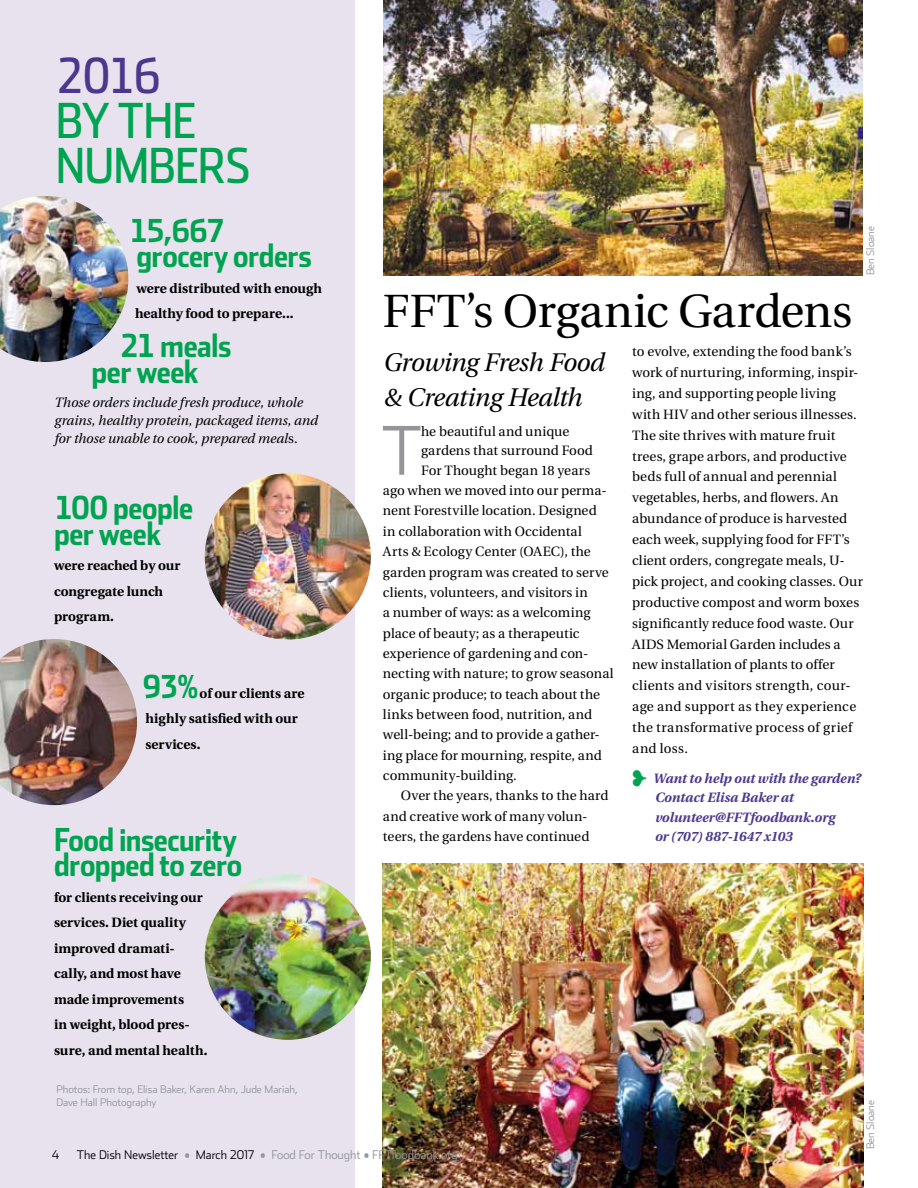
<style>
.page{position:relative;width:918px;height:1188px;background:#fff}
.page>*{position:absolute;margin:0;border:0;box-sizing:border-box;transform-origin:0 0}
.t1{font:300 67.2px "Stainless";color:#939598}
.t2{font:48.15px/45px "Stainless Cond Regular Tab";letter-spacing:-.015em;color:#00a450}
.t3{font:48.15px "Stainless Cond Regular Tab";color:#4b378e}
.t4{font:46.5px "Utopia";letter-spacing:-.01em;color:#000}
.t5{font:31.5px/25.5px "Stainless Cond Bold Tab";letter-spacing:-.015em;color:#00a450}
.t6{font:italic 25.5px/35.4px "Utopia";letter-spacing:-.025em;color:#000}
.t7{font:13.5px/20.9px "Utopia";letter-spacing:.005em;color:#000}
.t8{font:700 13.5px/25.5px "Utopia";color:#000}
.t9{font:italic 13.5px/18px "Utopia";letter-spacing:-.005em;color:#000}
.t10{font:italic 700 13.5px/19.4px "Utopia";color:#4b378e}
.t11{font:13.5px "Utopia";letter-spacing:.025em;color:#000}
.t12{font:300 12px "Stainless";color:#939598}
.t13{font:300 12px "Stainless";color:#000}
.t14{font:300 10.5px/12.6px "Stainless";color:#939598}
.s1{font-style:normal}
.s2{color:#00a450}
.s3{color:#000}
</style>
<div class="page">
<div style="left:0;top:0;width:355px;height:1188px;background:#e8e2ef"></div>
<img style="left:383px;top:0;width:480px;height:275px">
<img style="left:383px;top:863px;width:480px;height:325px">
<img style="left:0;top:196px;width:128px;height:166px">
<img style="left:205px;top:473px;width:166px;height:167px;border-radius:83px">
<img style="left:205px;top:874px;width:166px;height:166px;border-radius:83px">
<img style="left:0;top:639px;width:137px;height:166px">
<h2 class="t3" style="left:56px;top:47px;width:107px">2016</h2>
<h2 class="t2" style="left:56px;top:97px;width:167px">BY THE<br>NUMBERS</h2>
<h3 class="t5" style="left:129px;top:217px;width:184px">15,667 grocery orders</h3>
<p class="t8" style="left:135px;top:275px;width:189px">were distributed with enough healthy food to prepare...</p>
<h3 class="t5" style="left:92px;top:332px;width:141px;text-indent:28px">21 meals per week</h3>
<p class="t9" style="left:54px;top:393px;width:265px">Those orders include fresh produce, whole grains, healthy protein, packaged items, and for those unable to cook, prepared meal<span class="s1">s.</span></p>
<h3 class="t5" style="left:54px;top:494px;width:141px">100 people per week</h3>
<p class="t8" style="left:54px;top:553px;width:128px">were reached by our congregate lunch program.</p>
<h3 class="t5" style="left:142px;top:673px;width:56px">93%</h3>
<p class="t8" style="left:145px;top:680px;width:161px;text-indent:54px">of our clients are highly satisfied with our services.</p>
<h3 class="t5" style="left:54px;top:826px;width:190px">Food insecurity dropped to zero</h3>
<p class="t8" style="left:54px;top:884px;width:155px">for clients receiving our services. Diet quality improved dramati&shy;cally, and most have made improvements<br>in weight, blood pres&shy;sure, and mental health.</p>
<p class="t14" style="left:864px;top:275px;width:51px;rotate:-90deg">Ben Sloane</p>
<h3 class="t4" style="left:383px;top:285px;width:471px">FFT’s Organic Gardens</h3>
<h3 class="t6" style="left:383px;top:345px;width:223px">Growing Fresh Food &amp; Creating Health</h3>
<h1 class="t1" style="left:381px;top:411px;width:42px">T</h1>
<p class="t7" style="left:421px;top:421px;width:150px">he beautiful and unique</p>
<p class="t7" style="left:632px;top:341px;width:232px">to evolve, extending the food bank’s work of nurturing, informing, inspir&shy;ing, and supporting people living with HIV and other serious illnesses.<br>The site thrives with mature fruit trees, grape arbors, and productive beds full of annual and perennial vegetables, herbs, and flowers. An abundance of produce is harvested each week, supplying food for FFT’s client orders, congregate meals, U&shy;pick project, and cooking classes. Our productive compost and worm boxes significantly reduce food waste. Our AIDS Memorial Garden includes a new installation of plants to offer clients and visitors strength, cour&shy;age and support as they experience the transformative process of grief and loss.</p>
<p class="t10" style="left:655px;top:769px;width:208px;text-indent:-22px"><span class="s2">❥</span> Want to help out with the garden?<br>Contact Elisa Baker at volunteer@FFTfoodbank.org<br>or (707) 887-1647 x103</p>
<p class="t7" style="left:421px;top:440px;width:173px">gardens that surround Food</p>
<p class="t7" style="left:421px;top:460px;width:171px">For Thought began 18 years</p>
<p class="t7" style="left:383px;top:480px;width:225px">ago when we moved into our perma-</p>
<p class="t7" style="left:383px;top:501px;width:215px">nent Forestville location. Designed</p>
<p class="t7" style="left:383px;top:521px;width:200px">in collaboration with Occidental</p>
<p class="t7" style="left:383px;top:541px;width:209px">Arts &amp; Ecology Center (OAEC), the</p>
<p class="t7" style="left:383px;top:562px;width:227px">garden program was created to serve</p>
<p class="t7" style="left:383px;top:582px;width:206px">clients, volunteers, and visitors in</p>
<p class="t7" style="left:383px;top:602px;width:209px">a number of ways: as a welcoming</p>
<p class="t7" style="left:383px;top:623px;width:198px">place of beauty; as a therapeutic</p>
<p class="t7" style="left:383px;top:643px;width:207px">experience of gardening and con-</p>
<p class="t7" style="left:383px;top:664px;width:232px">necting with nature; to grow seasonal</p>
<p class="t7" style="left:383px;top:684px;width:219px">organic produce; to teach about the</p>
<p class="t7" style="left:383px;top:704px;width:211px">links between food, nutrition, and</p>
<p class="t7" style="left:383px;top:725px;width:218px">well-being; and to provide a gather-</p>
<p class="t7" style="left:383px;top:745px;width:220px">ing place for mourning, respite, and</p>
<p class="t11" style="left:383px;top:768px;width:135px">community-building.</p>
<p class="t7" style="left:401px;top:786px;width:209px">Over the years, thanks to the hard</p>
<p class="t7" style="left:383px;top:806px;width:206px">and creative work of many volun-</p>
<p class="t7" style="left:383px;top:826px;width:208px">teers, the gardens have continued</p>
<p class="t14" style="left:56px;top:1083px;width:243px">Photos: From top, Elisa Baker, Karen Ahn, Jude Mariah,<br>Dave Hall Photography</p>
<p class="t13" style="left:52px;top:1147px;width:8px">4</p>
<p class="t12" style="left:77px;top:1147px;width:382px"><span class="s3">The Dish Newsletter</span> • <span class="s3">March 2017</span> • Food For Thought • FFTfoodbank.org</p>
<p class="t14" style="left:864px;top:1149px;width:51px;rotate:-90deg">Ben Sloane</p>
</div>
